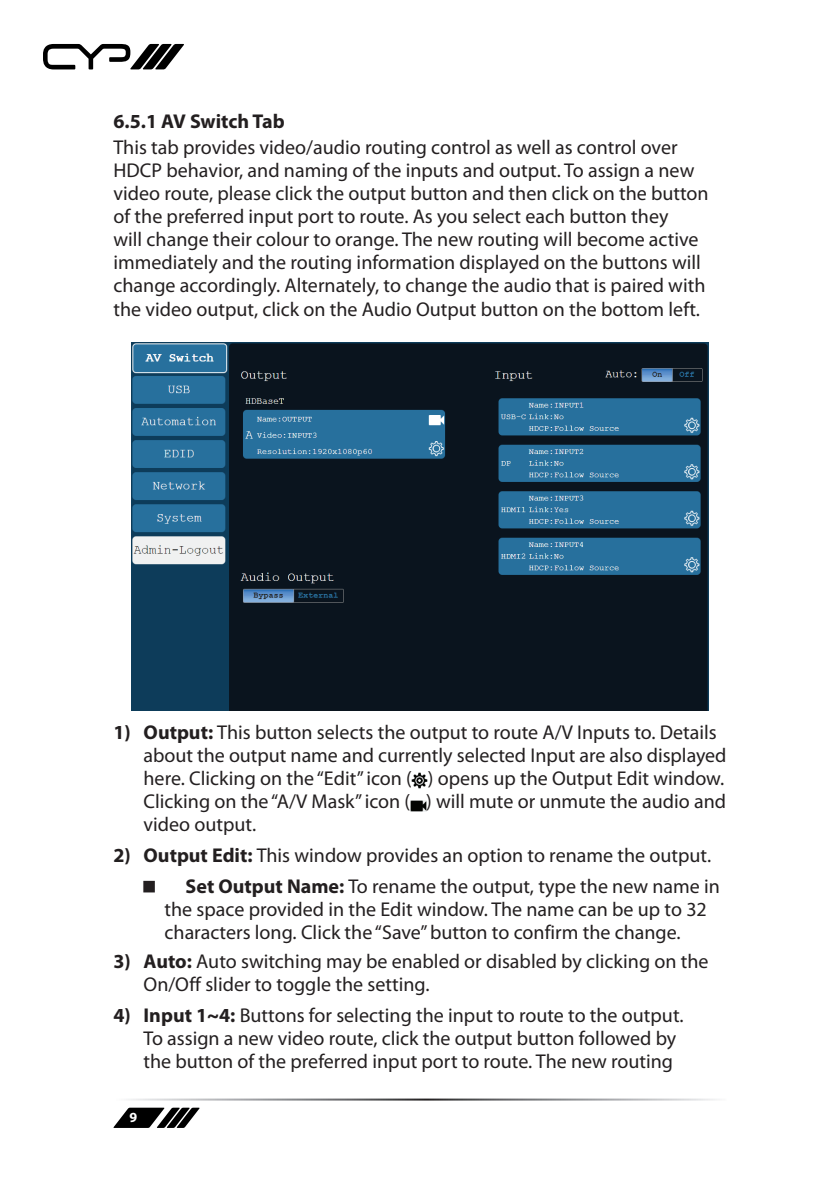
<style>
.page{position:relative;width:840px;height:1191px;background:#fff}
.page>*{position:absolute;margin:0;border:0;box-sizing:border-box;transform-origin:0 0}
.t1{font:20px/23px "Myriad Pro";color:#231f20}
.t2{font:700 20px "Myriad Pro";letter-spacing:-.005em;color:#231f20}
.t3{font:700 14px "Myriad Pro";color:#fff}
.s1{font-weight:700}
</style>
<div class="page">
<svg style="left:43px;top:44px;width:141px;height:25px"></svg>
<svg style="left:113px;top:1107px;width:86px;height:21px"></svg>
<img style="left:132px;top:342px;width:576px;height:368px">
<img style="left:411px;top:772px;width:16px;height:16px">
<img style="left:410px;top:800px;width:16px;height:11px">
<p class="t2" style="left:113px;top:109px;width:172px">6.5.1 AV Switch Tab</p>
<p class="t1" style="left:113px;top:136px;width:596px">This tab provides video/audio routing control as well as control over HDCP behavior, and naming of the inputs and output. To assign a new video route, please click the output button and then click on the button of the preferred input port to route. As you select each button they<br>will change their colour to orange. The new routing will become active immediately and the routing information displayed on the buttons will change accordingly. Alternately, to change the audio that is paired with the video output, click on the Audio Output button on the bottom left.</p>
<p class="t1" style="left:143px;top:720px;width:584px;text-indent:-30px"><span class="s1">1) Output:</span> This button selects the output to route A/V Inputs to. Details about the output name and currently selected Input are also displayed here. Clicking on the “Edit” icon ( ) opens up the Output Edit window.<br>Clicking on the “A/V Mask” icon ( ) will mute or unmute the audio and video output.</p>
<p class="t1" style="left:185px;top:839px;width:535px;line-height:31px;text-indent:-72px"><span class="s1">2) Output Edit:</span> This window provides an option to rename the output.<br><span class="s1">Set Output Name:</span> To rename the output, type the new name in</p>
<p class="t1" style="left:164px;top:897px;width:543px">the space provided in the Edit window. The name can be up to 32 characters long. Click the “Save” button to confirm the change.</p>
<p class="t1" style="left:143px;top:949px;width:566px;text-indent:-30px"><span class="s1">3) Auto:</span> Auto switching may be enabled or disabled by clicking on the<br>On/Off slider to toggle the setting.</p>
<p class="t1" style="left:143px;top:1003px;width:541px;text-indent:-30px"><span class="s1">4) Input 1~4:</span> Buttons for selecting the input to route to the output.<br>To assign a new video route, click the output button followed by the button of the preferred input port to route. The new routing</p>
<p class="t3" style="left:130px;top:1108px;width:9px">9</p>
</div>
